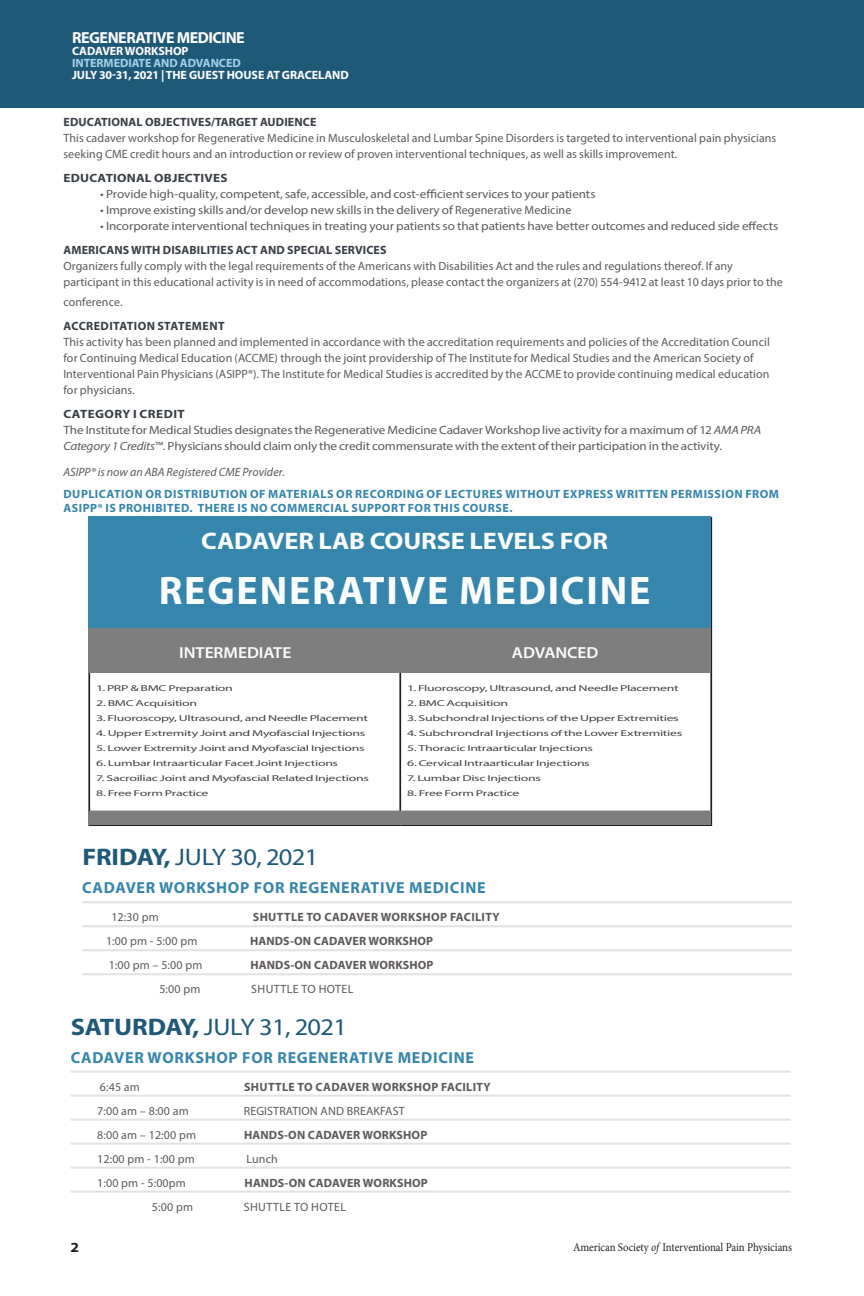
<style>
.page{position:relative;width:864px;height:1296px;background:#fff}
.page>*{position:absolute;margin:0;border:0;box-sizing:border-box;transform-origin:0 0}
.t1{font:700 40px "Myriad Pro";letter-spacing:.045em;color:#fbfdfc}
.t2{font:24px "Myriad Pro";letter-spacing:-.025em;color:#1f5978;scale:1.1 1}
.t3{font:700 24px "Myriad Pro";letter-spacing:-.005em;color:#fbfdfc;scale:1.1 1}
.t4{font:700 16px "Myriad Pro";letter-spacing:.045em;color:#3585ac}
.t5{font:700 16px "Myriad Pro";letter-spacing:-.03em;color:#fff}
.t6{font:600 16px "Myriad Pro";letter-spacing:-.005em;color:#fbfdfc;scale:1.1 1}
.t7{font:700 14px "Myriad Pro";color:#231f20;scale:1.1 1}
.t8{font:12px/16px "Myriad Pro";letter-spacing:.005em;color:#5d5958}
.t9{font:12px "Myriad Pro";letter-spacing:.005em;color:#5d5958;scale:1.1 1}
.t10{font:12px/16px "Myriad Pro";letter-spacing:-.015em;color:#5d5958;scale:1.1 1}
.t11{font:700 12px/14px "Myriad Pro";letter-spacing:.04em;color:#3585ac}
.t12{font:700 12px "Myriad Pro";letter-spacing:.01em;color:#5d5958}
.faculty_name{font:700 12px "Myriad Pro";letter-spacing:.01em;color:#393e46}
.t13{font:700 12px "Myriad Pro";letter-spacing:.03em;color:#5d5958}
.t14{font:700 12px "Myriad Pro";letter-spacing:-.005em;color:#fff}
.t15{font:12px "Minion Pro";letter-spacing:-.005em;color:#231f20;scale:.9 1}
.t16{font:italic 12px "Myriad Pro";letter-spacing:.005em;color:#5d5958}
.t17{font:12px "Myriad Pro";letter-spacing:.03em;color:#5d5958}
.t18{font:700 12px "Myriad Pro";letter-spacing:-.005em;color:#a3d1e9}
.faculty_name-2{font:700 12px "Myriad Pro";letter-spacing:.03em;color:#393e46}
.faculty_name-3{font:700 12px "Myriad Pro";letter-spacing:.01em;color:#393e46;scale:1.1 1}
.faculty_name-4{font:700 12px "Myriad Pro";letter-spacing:.03em;color:#393e46;scale:1.1 1}
.faculty_name-5{font:8.6px "Myriad Pro";letter-spacing:-.025em;color:#434343;scale:1.62 1}
.s1{font-style:italic}
.s2{font-weight:700}
</style>
<div class="page">
<div style="left:0;top:0;width:864px;height:108px;background:#1f5978"></div>
<hr style="left:71px;top:1071px;width:720px;height:2px;background:#e1e2e4">
<hr style="left:71px;top:1095px;width:720px;height:2px;background:#e1e2e4">
<hr style="left:71px;top:1119px;width:720px;height:2px;background:#e1e2e4">
<hr style="left:71px;top:1143px;width:720px;height:2px;background:#e1e2e4">
<hr style="left:71px;top:1167px;width:720px;height:2px;background:#e1e2e4">
<hr style="left:71px;top:1191px;width:720px;height:2px;background:#e1e2e4">
<hr style="left:82px;top:901px;width:710px;height:2px;background:#e1e2e4">
<hr style="left:82px;top:925px;width:710px;height:2px;background:#e1e2e4">
<hr style="left:82px;top:949px;width:710px;height:2px;background:#e1e2e4">
<hr style="left:82px;top:973px;width:710px;height:2px;background:#e1e2e4">
<hr style="left:400px;top:517px;width:312px;height:1px;background:#231f20">
<hr style="left:88px;top:825px;width:312px;height:1px;background:#231f20">
<hr style="left:400px;top:825px;width:312px;height:1px;background:#231f20">
<hr style="left:710px;top:518px;width:2px;height:110px;background:#231f20">
<hr style="left:710px;top:628px;width:2px;height:42px;background:#231f20">
<hr style="left:88px;top:670px;width:2px;height:141px;background:#231f20">
<hr style="left:399px;top:671px;width:2px;height:140px;background:#231f20">
<hr style="left:710px;top:670px;width:2px;height:141px;background:#231f20">
<svg style="left:711px;top:811px;width:1px;height:14px"></svg>
<div style="left:88px;top:517px;width:623px;height:111px;background:#3585ac"></div>
<div style="left:88px;top:628px;width:312px;height:44px;background:#7d7e7d"></div>
<div style="left:88px;top:811px;width:623px;height:14px;background:#7d7e7d"></div>
<div style="left:400px;top:628px;width:311px;height:44px;background:#7d7e7d"></div>
<h3 class="t5" style="left:72px;top:27px;width:174px">REGENERATIVE MEDICINE</h3>
<p class="t14" style="left:72px;top:43px;width:118px">CADAVER WORKSHOP</p>
<p class="t18" style="left:72px;top:55px;width:170px">INTERMEDIATE AND ADVANCED</p>
<p class="t14" style="left:72px;top:67px;width:278px">JULY 30-31, 2021 | THE GUEST HOUSE AT GRACELAND</p>
<p class="faculty_name" style="left:63px;top:114px;width:255px">EDUCATIONAL OBJECTIVES/TARGET AUDIENCE</p>
<p class="t8" style="left:63px;top:130px;width:715px">This cadaver workshop for Regenerative Medicine in Musculoskeletal and Lumbar Spine Disorders is targeted to interventional pain physicians seeking CME credit hours and an introduction or review of proven interventional techniques, as well as skills improvement.</p>
<p class="faculty_name-3" style="left:63px;top:170px;width:151px">EDUCATIONAL OBJECTIVES</p>
<p class="t9" style="left:100px;top:187px;width:452px">• Provide high-quality, competent, safe, accessible, and cost-efficient services to your patients</p>
<p class="t9" style="left:100px;top:203px;width:430px">• Improve existing skills and/or develop new skills in the delivery of Regenerative Medicine</p>
<p class="t9" style="left:100px;top:219px;width:618px">• Incorporate interventional techniques in treating your patients so that patients have better outcomes and reduced side effects</p>
<p class="faculty_name" style="left:63px;top:242px;width:325px">AMERICANS WITH DISABILITIES ACT AND SPECIAL SERVICES</p>
<p class="t8" style="left:63px;top:258px;width:721px">Organizers fully comply with the legal requirements of the Americans with Disabilities Act and the rules and regulations thereof. If any participant in this educational activity is in need of accommodations, please contact the organizers at (270) 554‑9412 at least 10 days prior to the</p>
<p class="t8" style="left:63px;top:294px;width:61px">conference.</p>
<p class="faculty_name-2" style="left:63px;top:318px;width:163px">ACCREDITATION STATEMENT</p>
<p class="t8" style="left:63px;top:334px;width:708px">This activity has been planned and implemented in accordance with the accreditation requirements and policies of the Accreditation Council for Continuing Medical Education (ACCME) through the joint providership of The Institute for Medical Studies and the American Society of Interventional Pain Physicians (ASIPP®). The Institute for Medical Studies is accredited by the ACCME to provide continuing medical education for physicians.</p>
<p class="faculty_name-4" style="left:63px;top:406px;width:112px">CATEGORY I CREDIT</p>
<p class="t10" style="left:63px;top:422px;width:636px">The Institute for Medical Studies designates the Regenerative Medicine Cadaver Workshop live activity for a maximum of 12 <span class="s1">AMA PRA<br>Category 1 Credits™</span>. Physicians should claim only the credit commensurate with the extent of their participation in the activity.</p>
<p class="t16" style="left:63px;top:465px;width:223px">ASIPP® is now an ABA Registered CME Provider.</p>
<p class="t11" style="left:63px;top:487px;width:717px">DUPLICATION OR DISTRIBUTION OF MATERIALS OR RECORDING OF LECTURES WITHOUT EXPRESS WRITTEN PERMISSION FROM<br>ASIPP® IS PROHIBITED. THERE IS NO COMMERCIAL SUPPORT FOR THIS COURSE.</p>
<p class="t3" style="left:201px;top:525px;width:371px">CADAVER LAB COURSE LEVELS FOR</p>
<p class="t1" style="left:159px;top:565px;width:493px">REGENERATIVE MEDICINE</p>
<p class="t6" style="left:179px;top:642px;width:104px">INTERMEDIATE</p>
<p class="t6" style="left:512px;top:642px;width:80px">ADVANCED</p>
<p class="faculty_name-5" style="left:96px;top:683px;width:86px">1. PRP &amp; BMC Preparation</p>
<p class="faculty_name-5" style="left:96px;top:698px;width:64px">2. BMC Acquisition</p>
<p class="faculty_name-5" style="left:96px;top:713px;width:169px">3. Fluoroscopy, Ultrasound, and Needle Placement</p>
<p class="faculty_name-5" style="left:96px;top:728px;width:168px">4. Upper Extremity Joint and Myofascial Injections</p>
<p class="faculty_name-5" style="left:96px;top:743px;width:167px">5. Lower Extremity Joint and Myofascial Injections</p>
<p class="faculty_name-5" style="left:96px;top:758px;width:151px">6. Lumbar Intraarticular Facet Joint Injections</p>
<p class="faculty_name-5" style="left:96px;top:773px;width:170px">7. Sacroiliac Joint and Myofascial Related Injections</p>
<p class="faculty_name-5" style="left:96px;top:788px;width:71px">8. Free Form Practice</p>
<p class="faculty_name-5" style="left:407px;top:683px;width:169px">1. Fluoroscopy, Ultrasound, and Needle Placement</p>
<p class="faculty_name-5" style="left:407px;top:698px;width:64px">2. BMC Acquisition</p>
<p class="faculty_name-5" style="left:407px;top:713px;width:169px">3. Subchondral Injections of the Upper Extremities</p>
<p class="faculty_name-5" style="left:407px;top:728px;width:171px">4. Subchrondral Injections of the Lower Extremities</p>
<p class="faculty_name-5" style="left:407px;top:743px;width:116px">5. Thoracic Intraarticular Injections</p>
<p class="faculty_name-5" style="left:407px;top:758px;width:114px">6. Cervical Intraarticular Injections</p>
<p class="faculty_name-5" style="left:407px;top:773px;width:84px">7. Lumbar Disc Injections</p>
<p class="faculty_name-5" style="left:407px;top:788px;width:71px">8. Free Form Practice</p>
<p class="t2" style="left:82px;top:842px;width:216px"><span class="s2">FRIDAY,</span> JULY 30, 2021</p>
<p class="t4" style="left:82px;top:877px;width:405px">CADAVER WORKSHOP FOR REGENERATIVE MEDICINE</p>
<p class="t8" style="left:111px;top:909px;width:49px">12:30 pm</p>
<p class="t13" style="left:253px;top:909px;width:248px">SHUTTLE TO CADAVER WORKSHOP FACILITY</p>
<p class="t8" style="left:106px;top:933px;width:93px">1:00 pm - 5:00 pm</p>
<p class="t12" style="left:250px;top:933px;width:185px">HANDS-ON CADAVER WORKSHOP</p>
<p class="t8" style="left:109px;top:957px;width:95px">1:00 pm – 5:00 pm</p>
<p class="t12" style="left:250px;top:957px;width:185px">HANDS-ON CADAVER WORKSHOP</p>
<p class="t8" style="left:159px;top:981px;width:43px">5:00 pm</p>
<p class="t17" style="left:251px;top:982px;width:104px">SHUTTLE TO HOTEL</p>
<p class="t2" style="left:71px;top:1012px;width:253px"><span class="s2">SATURDAY,</span> JULY 31, 2021</p>
<p class="t4" style="left:71px;top:1047px;width:405px">CADAVER WORKSHOP FOR REGENERATIVE MEDICINE</p>
<p class="t8" style="left:100px;top:1078px;width:42px">6:45 am</p>
<p class="t13" style="left:244px;top:1079px;width:248px">SHUTTLE TO CADAVER WORKSHOP FACILITY</p>
<p class="t8" style="left:97px;top:1102px;width:93px">7:00 am – 8:00 am</p>
<p class="t8" style="left:244px;top:1102px;width:162px">REGISTRATION AND BREAKFAST</p>
<p class="t8" style="left:97px;top:1126px;width:100px">8:00 am – 12:00 pm</p>
<p class="t12" style="left:244px;top:1127px;width:185px">HANDS-ON CADAVER WORKSHOP</p>
<p class="t8" style="left:97px;top:1150px;width:99px">12:00 pm - 1:00 pm</p>
<p class="t8" style="left:247px;top:1150px;width:33px">Lunch</p>
<p class="t8" style="left:97px;top:1174px;width:90px">1:00 pm - 5:00pm</p>
<p class="t12" style="left:245px;top:1175px;width:185px">HANDS-ON CADAVER WORKSHOP</p>
<p class="t8" style="left:152px;top:1198px;width:43px">5:00 pm</p>
<p class="t17" style="left:244px;top:1199px;width:104px">SHUTTLE TO HOTEL</p>
<p class="t7" style="left:71px;top:1238px;width:9px">2</p>
<p class="t15" style="left:573px;top:1239px;width:245px">American Society <span class="s1">of</span> Interventional Pain Physicians</p>
</div>
